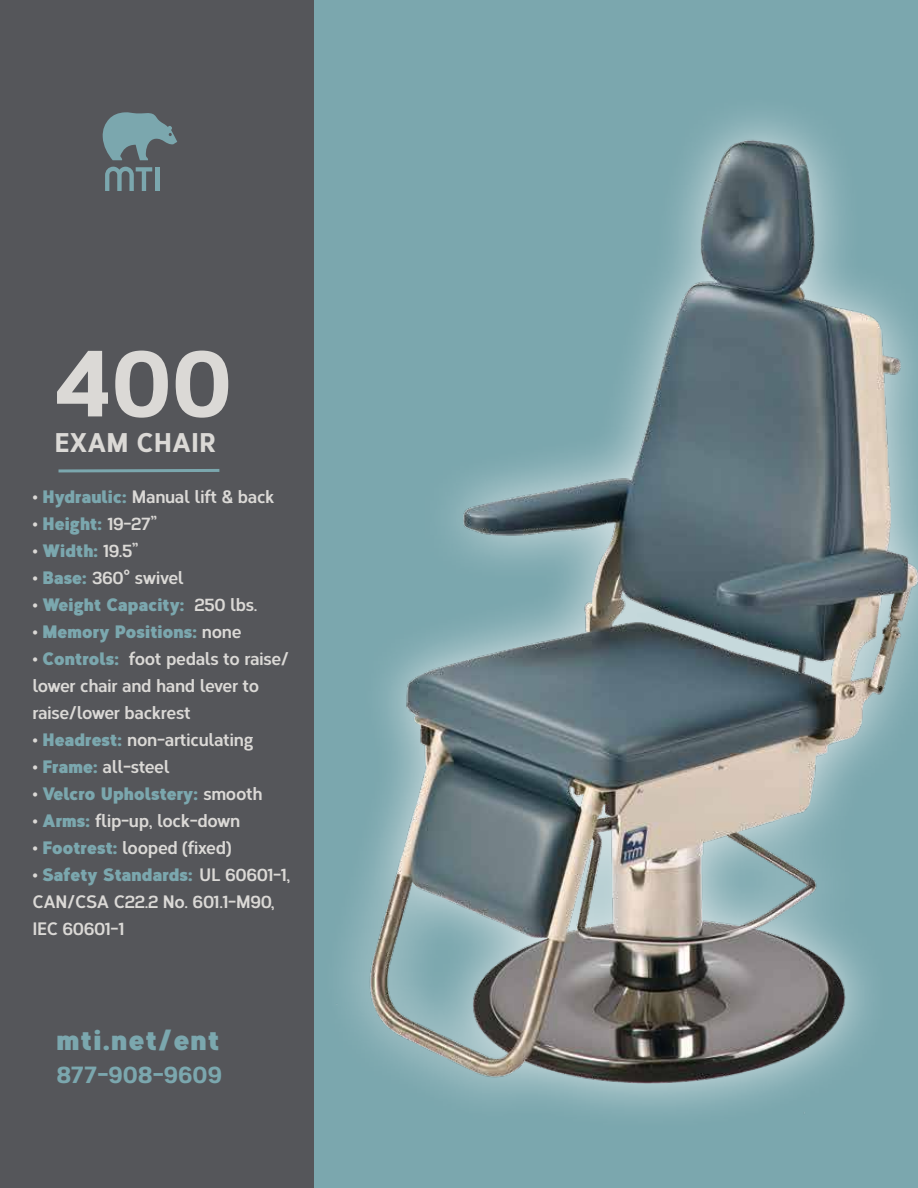
<style>
.page{position:relative;width:918px;height:1188px;background:#fff}
.page>*{position:absolute;margin:0;border:0;box-sizing:border-box;transform-origin:0 0}
.t1{font:800 96px "Corbert Condensed";color:#dbd9d6}
.t2{font:900 28.5px "Corbert Condensed";letter-spacing:.05em;color:#7ba7ae}
.t3{font:800 27px "Corbert Condensed";color:#dbd9d6}
.t4{font:800 24px "Corbert Condensed";color:#7ba7ae}
.t5{font:700 18px/27px "Corbert Condensed";letter-spacing:-.02em;color:#dbd9d6}
.t6{font:900 18px "Corbert Condensed";letter-spacing:.01em;color:#7ba7ae}
.s1{font-weight:900;color:#7ba7ae}
.s2{font-weight:700;color:#dbd9d6}
</style>
<div class="page">
<div style="left:13px;top:0;width:905px;height:1188px;background:#7ba7ae"></div>
<div style="left:0;top:0;width:313px;height:1188px;background:#55565a"></div>
<img style="left:313px;top:62px;width:605px;height:1089px">
<svg style="left:102px;top:112px;width:75px;height:48px"></svg>
<svg style="left:105px;top:167px;width:47px;height:24px"></svg>
<hr style="left:155px;top:167px;width:4px;height:24px;background:#7ba7ae">
<svg style="left:58px;top:469px;width:162px;height:4px"></svg>
<h1 class="t1" style="left:54px;top:305px;width:179px">400</h1>
<h3 class="t3" style="left:54px;top:421px;width:163px">EXAM CHAIR</h3>
<p class="t5" style="left:32px;top:481px;width:244px">• <span class="s1">Hydraulic:</span> Manual lift &amp; back</p>
<p class="t5" style="left:32px;top:508px;width:126px">• <span class="s1">Height:</span> 19-27”</p>
<p class="t5" style="left:32px;top:535px;width:108px">• <span class="s1">Width:</span> 19.5”</p>
<p class="t5" style="left:32px;top:562px;width:153px">• <span class="s1">Base:</span> 360° swivel</p>
<p class="t6" style="left:32px;top:589px;width:226px"><span class="s2">•</span> Weight Capacity: <span class="s2">250 lbs.</span></p>
<p class="t6" style="left:32px;top:616px;width:211px"><span class="s2">•</span> Memory Positions: <span class="s2">none</span></p>
<p class="t5" style="left:32px;top:643px;width:258px">• <span class="s1">Controls:</span> foot pedals to raise/ lower chair and hand lever to raise/lower backrest</p>
<p class="t5" style="left:32px;top:724px;width:223px">• <span class="s1">Headrest:</span> non-articulating</p>
<p class="t5" style="left:32px;top:751px;width:139px">• <span class="s1">Frame:</span> all-steel</p>
<p class="t6" style="left:32px;top:778px;width:232px"><span class="s2">•</span> Velcro Upholstery: <span class="s2">smooth</span></p>
<p class="t5" style="left:32px;top:805px;width:210px">• <span class="s1">Arms:</span> flip-up, lock-down</p>
<p class="t5" style="left:32px;top:832px;width:201px">• <span class="s1">Footrest:</span> looped (fixed)</p>
<p class="t5" style="left:32px;top:859px;width:259px">• <span class="s1">Safety Standards:</span> UL 60601-1,<br>CAN/CSA C22.2 No. 601.1-M90,<br>IEC 60601-1</p>
<h2 class="t2" style="left:57px;top:1016px;width:164px">mti.net/ent</h2>
<h3 class="t4" style="left:57px;top:1056px;width:167px">877-908-9609</h3>
</div>
